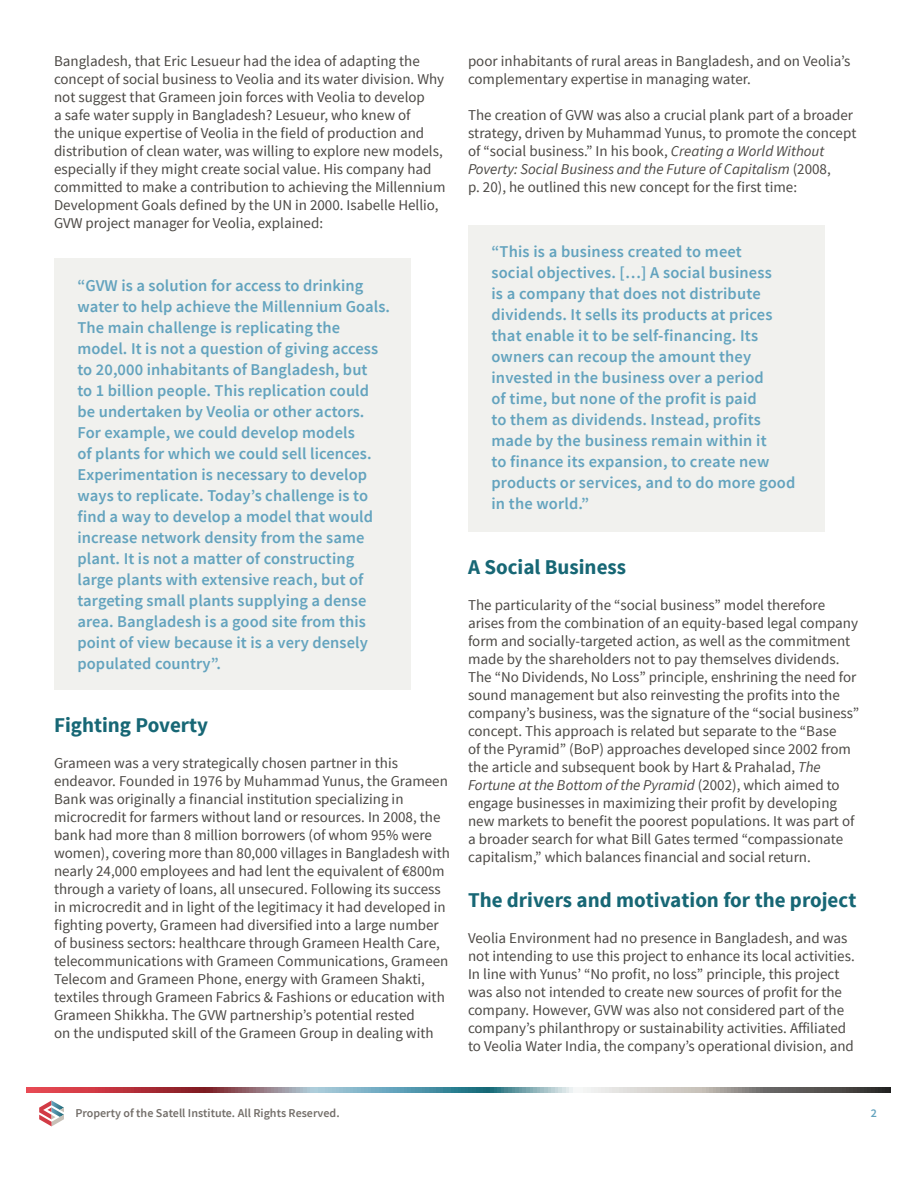
<style>
.page{position:relative;width:918px;height:1188px;background:#fff}
.page>*{position:absolute;margin:0;border:0;box-sizing:border-box;transform-origin:0 0}
.t1{font:700 21px "Source Sans Pro";color:#176775}
.t2{font:600 16.5px/21px "Source Sans Pro";letter-spacing:.005em;color:#63a3be}
.t3{font:15px/18px "Source Sans Pro";color:#4b4844}
.t4{font:600 12px "Source Sans Pro";color:#736e69}
.t5{font:600 12px "Source Sans Pro";color:#63a3be}
.s1{font-style:italic}
</style>
<div class="page">
<svg style="left:26px;top:1088px;width:864px;height:5px;background:#918087"></svg>
<svg style="left:39px;top:1101px;width:25px;height:25px"></svg>
<div style="left:54px;top:259px;width:356px;height:431px;background:#f1f1ee"></div>
<div style="left:468px;top:225px;width:356px;height:306px;background:#f1f1ee"></div>
<p class="t3" style="left:54px;top:52px;width:393px">Bangladesh, that Eric Lesueur had the idea of adapting the concept of social business to Veolia and its water division. Why not suggest that Grameen join forces with Veolia to develop<br>a safe water supply in Bangladesh? Lesueur, who knew of<br>the unique expertise of Veolia in the field of production and distribution of clean water, was willing to explore new models, especially if they might create social value. His company had committed to make a contribution to achieving the Millennium Development Goals defined by the UN in 2000. Isabelle Hellio, GVW project manager for Veolia, explained:</p>
<p class="t2" style="left:77px;top:276px;width:314px">“GVW is a solution for access to drinking water to help achieve the Millennium Goals.<br>The main challenge is replicating the model. It is not a question of giving access to 20,000 inhabitants of Bangladesh, but<br>to 1 billion people. This replication could be undertaken by Veolia or other actors.<br>For example, we could develop models<br>of plants for which we could sell licences.<br>Experimentation is necessary to develop ways to replicate. Today’s challenge is to find a way to develop a model that would increase network density from the same plant. It is not a matter of constructing large plants with extensive reach, but of targeting small plants supplying a dense area. Bangladesh is a good site from this point of view because it is a very densely populated country”.</p>
<h1 class="t1" style="left:54px;top:711px;width:156px">Fighting Poverty</h1>
<p class="t3" style="left:54px;top:754px;width:397px">Grameen was a very strategically chosen partner in this endeavor. Founded in 1976 by Muhammad Yunus, the Grameen Bank was originally a financial institution specializing in microcredit for farmers without land or resources. In 2008, the bank had more than 8 million borrowers (of whom 95% were women), covering more than 80,000 villages in Bangladesh with nearly 24,000 employees and had lent the equivalent of €800m through a variety of loans, all unsecured. Following its success in microcredit and in light of the legitimacy it had developed in fighting poverty, Grameen had diversified into a large number of business sectors: healthcare through Grameen Health Care, telecommunications with Grameen Communications, Grameen Telecom and Grameen Phone, energy with Grameen Shakti, textiles through Grameen Fabrics &amp; Fashions or education with Grameen Shikkha. The GVW partnership’s potential rested<br>on the undisputed skill of the Grameen Group in dealing with</p>
<p class="t3" style="left:468px;top:52px;width:384px">poor inhabitants of rural areas in Bangladesh, and on Veolia’s complementary expertise in managing water.</p>
<p class="t3" style="left:468px;top:106px;width:390px">The creation of GVW was also a crucial plank part of a broader strategy, driven by Muhammad Yunus, to promote the concept of “social business.” In his book, <span class="s1">Creating a World Without Poverty: Social Business and the Future of Capitalism</span> (2008,<br>p. 20), he outlined this new concept for the first time:</p>
<p class="t2" style="left:491px;top:242px;width:306px">“This is a business created to meet<br>social objectives. […] A social business<br>is a company that does not distribute dividends. It sells its products at prices that enable it to be self-financing. Its owners can recoup the amount they invested in the business over a period<br>of time, but none of the profit is paid<br>to them as dividends. Instead, profits made by the business remain within it<br>to finance its expansion, to create new products or services, and to do more good in the world.”</p>
<h1 class="t1" style="left:468px;top:554px;width:160px">A Social Business</h1>
<p class="t3" style="left:468px;top:597px;width:393px">The particularity of the “social business” model therefore arises from the combination of an equity-based legal company form and socially-targeted action, as well as the commitment made by the shareholders not to pay themselves dividends.<br>The “No Dividends, No Loss” principle, enshrining the need for sound management but also reinvesting the profits into the company’s business, was the signature of the “social business” concept. This approach is related but separate to the “Base<br>of the Pyramid” (BoP) approaches developed since 2002 from the article and subsequent book by Hart &amp; Prahalad, <span class="s1">The Fortune at the Bottom of the Pyramid</span> (2002), which aimed to engage businesses in maximizing their profit by developing new markets to benefit the poorest populations. It was part of a broader search for what Bill Gates termed “compassionate capitalism,” which balances financial and social return.</p>
<h1 class="t1" style="left:468px;top:887px;width:390px">The drivers and motivation for the project</h1>
<p class="t3" style="left:468px;top:930px;width:388px">Veolia Environment had no presence in Bangladesh, and was not intending to use this project to enhance its local activities.<br>In line with Yunus’ “No profit, no loss” principle, this project was also not intended to create new sources of profit for the company. However, GVW was also not considered part of the company’s philanthropy or sustainability activities. Affiliated to Veolia Water India, the company’s operational division, and</p>
<p class="t4" style="left:75px;top:1105px;width:266px">Property of the Satell Institute. All Rights Reserved.</p>
<p class="t5" style="left:871px;top:1105px;width:8px">2</p>
</div>
